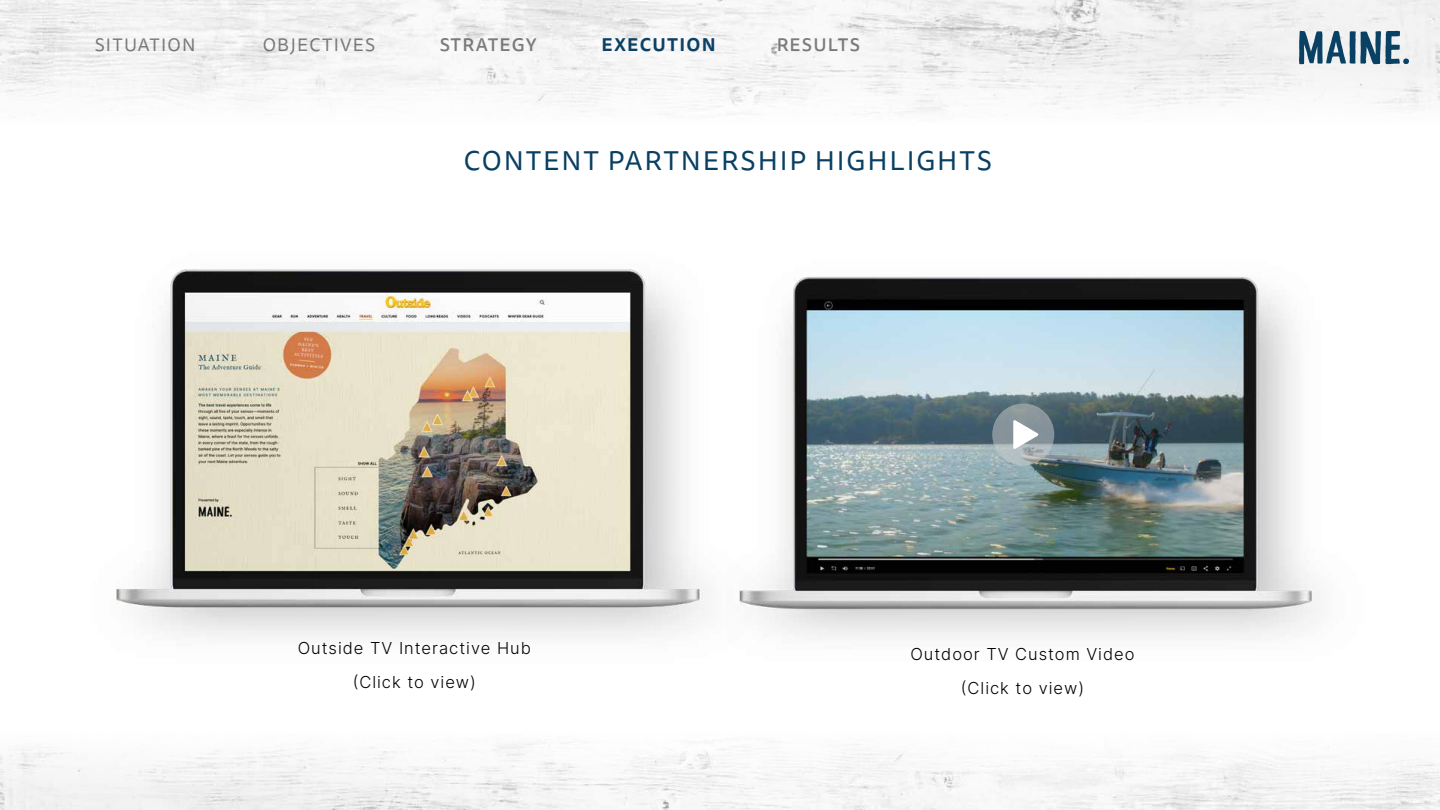
<style>
.page{position:relative;width:1440px;height:810px;background:#fff}
.page>*{position:absolute;margin:0;border:0;box-sizing:border-box;transform-origin:0 0}
.t1{font:27px "Tisa Sans Pro";letter-spacing:.07em;color:#083f62}
.t2{font:18px "Tisa Sans Pro";letter-spacing:.07em;color:#000}
.t3{font:500 18px "Tisa Sans Pro";letter-spacing:.07em;color:#000}
.t4{font:700 18px "Tisa Sans Pro";letter-spacing:.07em;color:#0b4166}
.t5{font:300 16.5px/34.8px "Inter";letter-spacing:.06em;color:#000;text-align:center}
</style>
<div class="page">
<img style="left:0;top:1px;width:1440px;height:49px">
<img style="left:0;top:805px;width:1440px;height:5px">
<svg style="left:1299px;top:31px;width:110px;height:33px"></svg>
<img style="left:753px;top:276px;width:566px;height:363px">
<svg style="left:992px;top:404px;width:62px;height:62px;background:#96a1a6"></svg>
<svg style="left:1013px;top:420px;width:26px;height:29px"></svg>
<img style="left:116px;top:269px;width:637px;height:369px">
<p class="t2" style="left:95px;top:33px;width:103px">SITUATION</p>
<p class="t2" style="left:263px;top:33px;width:114px">OBJECTIVES</p>
<p class="t3" style="left:440px;top:32px;width:99px">STRATEGY</p>
<p class="t4" style="left:602px;top:32px;width:116px">EXECUTION</p>
<p class="t3" style="left:776px;top:32px;width:85px">RESULTS</p>
<h1 class="t1" style="left:464px;top:142px;width:530px">CONTENT PARTNERSHIP HIGHLIGHTS</h1>
<p class="t5" style="left:298px;top:630px;width:234px">Outside TV Interactive Hub (Click to view)</p>
<p class="t5" style="left:910px;top:636px;width:226px">Outdoor TV Custom Video (Click to view)</p>
</div>
